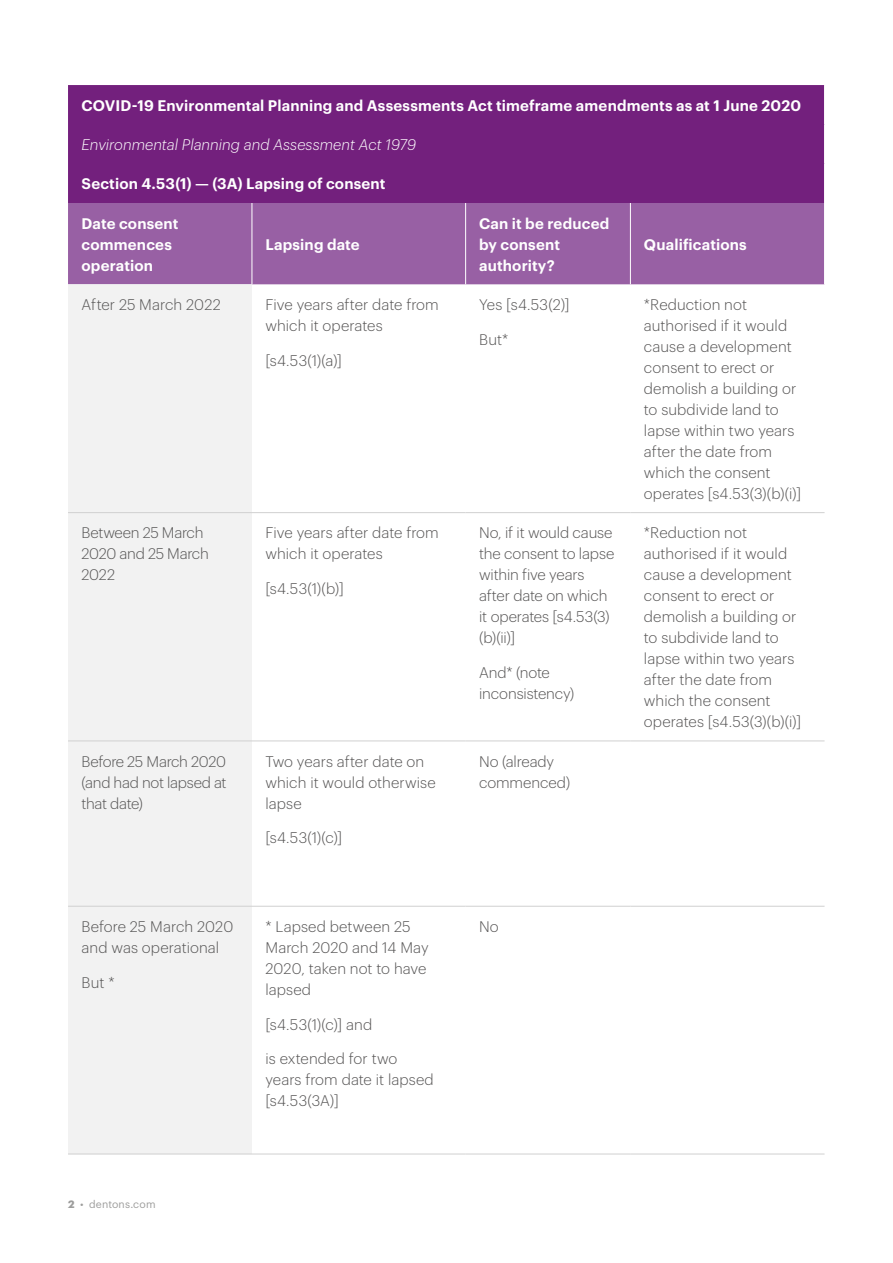
<style>
.page{position:relative;width:893px;height:1263px;background:#fff}
.page>*{position:absolute;margin:0;border:0;box-sizing:border-box;transform-origin:0 0}
.t1{font:300 15px/21px "Dentons Sans";color:#555454}
.t2{font:600 15px/21px "Dentons Sans";letter-spacing:.01em;color:#fff}
.t3{font:italic 300 15px "Dentons Sans";color:#fff}
.t4{font:300 15px/21px "Dentons Sans";letter-spacing:-.02em;color:#555454}
.t5{font:10.5px "Dentons Sans";letter-spacing:.015em;color:#9d9d9c}
.s1{font-weight:700}
</style>
<div class="page">
<div style="left:68px;top:85px;width:756px;height:118px;background:#73207d"></div>
<div style="left:68px;top:203px;width:756px;height:81px;background:#9860a4"></div>
<div style="left:68px;top:284px;width:184px;height:870px;background:#f2f2f2"></div>
<hr style="left:252px;top:203px;width:1px;height:81px;background:#fff">
<hr style="left:465px;top:203px;width:1px;height:81px;background:#fff">
<hr style="left:630px;top:203px;width:1px;height:81px;background:#fff">
<hr style="left:68px;top:512px;width:184px;height:1px;background:#d0d0d0">
<hr style="left:252px;top:512px;width:214px;height:1px;background:#d0d0d0">
<hr style="left:466px;top:512px;width:164px;height:1px;background:#d0d0d0">
<hr style="left:630px;top:512px;width:195px;height:1px;background:#d0d0d0">
<hr style="left:68px;top:740px;width:184px;height:1px;background:#d0d0d0">
<hr style="left:252px;top:740px;width:214px;height:1px;background:#d0d0d0">
<hr style="left:466px;top:740px;width:164px;height:1px;background:#d0d0d0">
<hr style="left:630px;top:740px;width:195px;height:1px;background:#d0d0d0">
<hr style="left:68px;top:906px;width:184px;height:1px;background:#d0d0d0">
<hr style="left:252px;top:906px;width:214px;height:1px;background:#d0d0d0">
<hr style="left:466px;top:906px;width:164px;height:1px;background:#d0d0d0">
<hr style="left:630px;top:906px;width:195px;height:1px;background:#d0d0d0">
<hr style="left:68px;top:1154px;width:184px;height:1px;background:#d0d0d0">
<hr style="left:252px;top:1154px;width:214px;height:1px;background:#d0d0d0">
<hr style="left:466px;top:1154px;width:164px;height:1px;background:#d0d0d0">
<hr style="left:630px;top:1154px;width:195px;height:1px;background:#d0d0d0">
<p class="t2" style="left:82px;top:94px;width:721px">COVID-19 Environmental Planning and Assessments Act timeframe amendments as at 1 June 2020</p>
<p class="t3" style="left:82px;top:134px;width:336px">Environmental Planning and Assessment Act 1979</p>
<p class="t2" style="left:82px;top:172px;width:305px">Section 4.53(1) — (3A) Lapsing of consent</p>
<p class="t2" style="left:82px;top:212px;width:98px">Date consent commences operation</p>
<p class="t2" style="left:479px;top:212px;width:132px">Can it be reduced by consent authority?</p>
<p class="t2" style="left:644px;top:233px;width:104px">Qualifications</p>
<p class="t2" style="left:265px;top:233px;width:96px">Lapsing date</p>
<p class="t1" style="left:82px;top:293px;width:141px">After 25 March 2022</p>
<p class="t1" style="left:265px;top:293px;width:175px">Five years after date from which it operates</p>
<p class="t1" style="left:265px;top:348px;width:78px">[s4.53(1)(a)]</p>
<p class="t4" style="left:82px;top:521px;width:129px">Between 25 March<br>2020 and 25 March<br>2022</p>
<p class="t1" style="left:265px;top:521px;width:175px">Five years after date from which it operates</p>
<p class="t1" style="left:265px;top:577px;width:80px">[s4.53(1)(b)]</p>
<p class="t1" style="left:82px;top:750px;width:147px;text-align:justify">Before 25 March 2020 (and had not lapsed at that date)</p>
<p class="t1" style="left:265px;top:750px;width:172px">Two years after date on which it would otherwise lapse</p>
<p class="t1" style="left:265px;top:826px;width:78px">[s4.53(1)(c)]</p>
<p class="t1" style="left:82px;top:915px;width:153px">Before 25 March 2020 and was operational</p>
<p class="t1" style="left:82px;top:970px;width:35px">But *</p>
<p class="t1" style="left:265px;top:915px;width:165px">* Lapsed between 25<br>March 2020 and 14 May<br>2020, taken not to have lapsed</p>
<p class="t1" style="left:265px;top:1012px;width:108px">[s4.53(1)(c)] and</p>
<p class="t1" style="left:265px;top:1047px;width:170px">is extended for two years from date it lapsed [s4.53(3A)]</p>
<p class="t5" style="left:68px;top:1196px;width:89px"><span class="s1">2</span> • dentons.com</p>
<p class="t1" style="left:479px;top:293px;width:92px">Yes [s4.53(2)]</p>
<p class="t1" style="left:479px;top:327px;width:31px">But*</p>
<p class="t1" style="left:479px;top:521px;width:137px">No, if it would cause the consent to lapse within five years after date on which it operates [s4.53(3) (b)(ii)]</p>
<p class="t1" style="left:479px;top:661px;width:97px">And* (note inconsistency)</p>
<p class="t1" style="left:479px;top:750px;width:93px">No (already commenced)</p>
<p class="t1" style="left:644px;top:293px;width:159px">*Reduction not authorised if it would cause a development consent to erect or demolish a building or to subdivide land to lapse within two years after the date from which the consent operates [s4.53(3)(b)(i)]</p>
<p class="t1" style="left:644px;top:521px;width:159px">*Reduction not authorised if it would cause a development consent to erect or demolish a building or to subdivide land to lapse within two years after the date from which the consent operates [s4.53(3)(b)(i)]</p>
<p class="t1" style="left:479px;top:915px;width:21px">No</p>
</div>
